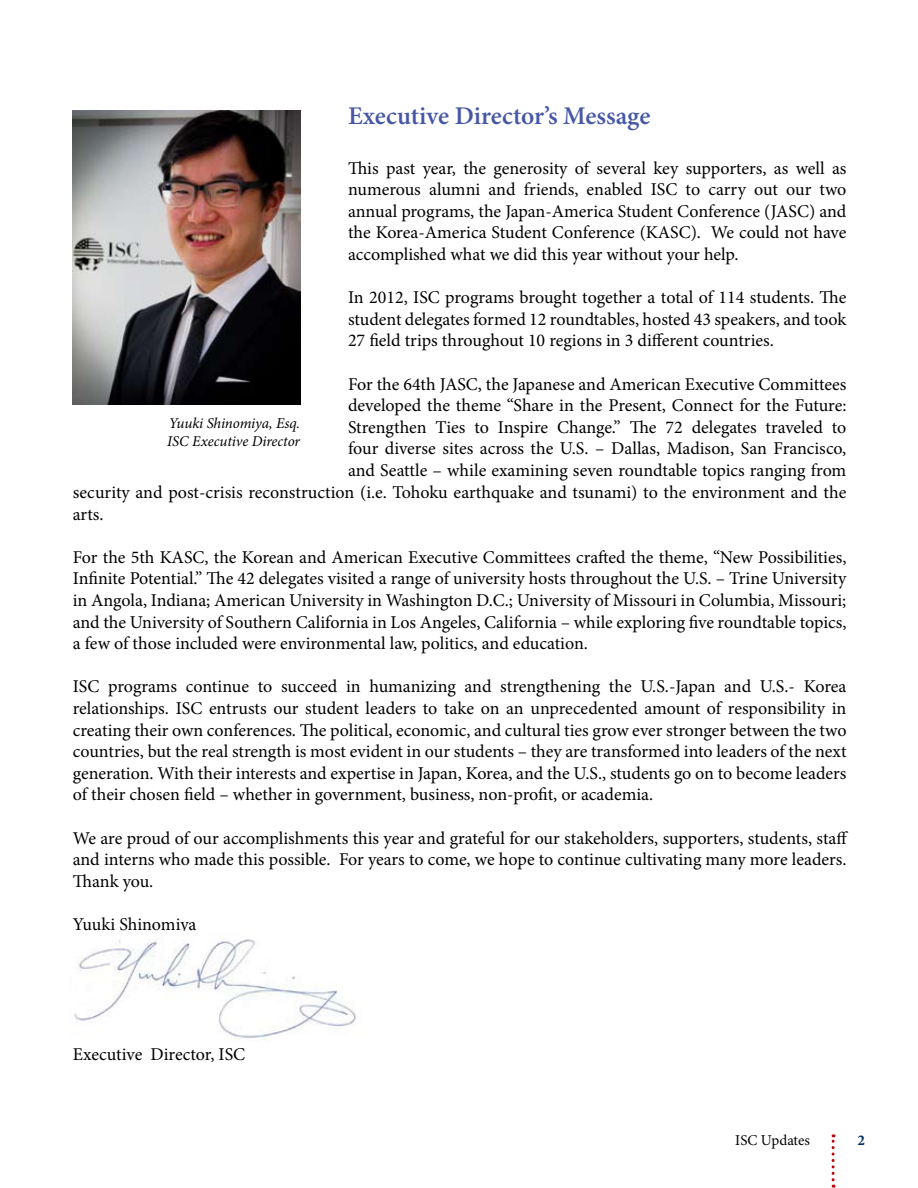
<style>
.page{position:relative;width:918px;height:1188px;background:#fff}
.page>*{position:absolute;margin:0;border:0;box-sizing:border-box;transform-origin:0 0}
.t1{font:600 25.5px "Minion Pro";color:#4657a6}
.t2{font:18px/21.6px "Minion Pro";color:#010101;text-align:justify}
.t3{font:italic 15px/18px "Minion Pro";letter-spacing:-.005em;color:#010101}
.t4{font:15px "Minion Pro";color:#000}
.t5{font:700 15px "Minion Pro";color:#002d62}
</style>
<div class="page">
<img style="left:73px;top:110px;width:228px;height:295px">
<img style="left:74px;top:939px;width:282px;height:102px">
<svg style="left:832px;top:1134px;width:3px;height:54px"></svg>
<p class="t3" style="left:167px;top:414px;width:134px">Yuuki Shinomiya, Esq.<br>ISC Executive Director</p>
<h1 class="t1" style="left:348px;top:101px;width:304px">Executive Director’s Message</h1>
<p class="t2" style="left:348px;top:157px;width:500px">This past year, the generosity of several key supporters, as well as numerous alumni and friends, enabled ISC to carry out our two annual programs, the Japan-America Student Conference (JASC) and the Korea-America Student Conference (KASC). We could not have accomplished what we did this year without your help.</p>
<p class="t2" style="left:348px;top:287px;width:500px">In 2012, ISC programs brought together a total of 114 students. The student delegates formed 12 roundtables, hosted 43 speakers, and took 27 field trips throughout 10 regions in 3 different countries.</p>
<p class="t2" style="left:348px;top:373px;width:500px">For the 64th JASC, the Japanese and American Executive Committees developed the theme “Share in the Present, Connect for the Future:<br>Strengthen Ties to Inspire Change.” The 72 delegates traveled to four diverse sites across the U.S. – Dallas, Madison, San Francisco, and Seattle – while examining seven roundtable topics ranging from</p>
<p class="t2" style="left:73px;top:481px;width:775px">security and post-crisis reconstruction (i.e. Tohoku earthquake and tsunami) to the environment and the arts.</p>
<p class="t2" style="left:73px;top:546px;width:775px">For the 5th KASC, the Korean and American Executive Committees crafted the theme, “New Possibilities, Infinite Potential.” The 42 delegates visited a range of university hosts throughout the U.S. – Trine University in Angola, Indiana; American University in Washington D.C.; University of Missouri in Columbia, Missouri; and the University of Southern California in Los Angeles, California – while exploring five roundtable topics, a few of those included were environmental law, politics, and education.</p>
<p class="t2" style="left:73px;top:676px;width:775px">ISC programs continue to succeed in humanizing and strengthening the U.S.-Japan and U.S.- Korea relationships. ISC entrusts our student leaders to take on an unprecedented amount of responsibility in creating their own conferences. The political, economic, and cultural ties grow ever stronger between the two countries, but the real strength is most evident in our students – they are transformed into leaders of the next generation. With their interests and expertise in Japan, Korea, and the U.S., students go on to become leaders of their chosen field – whether in government, business, non-profit, or academia.</p>
<p class="t2" style="left:73px;top:827px;width:777px">We are proud of our accomplishments this year and grateful for our stakeholders, supporters, students, staff and interns who made this possible. For years to come, we hope to continue cultivating many more leaders.<br>Thank you.</p>
<p class="t2" style="left:73px;top:913px;width:125px">Yuuki Shinomiya</p>
<p class="t2" style="left:73px;top:1043px;width:174px">Executive Director, ISC</p>
<p class="t4" style="left:735px;top:1130px;width:76px">ISC Updates</p>
<p class="t5" style="left:857px;top:1130px;width:9px">2</p>
</div>
